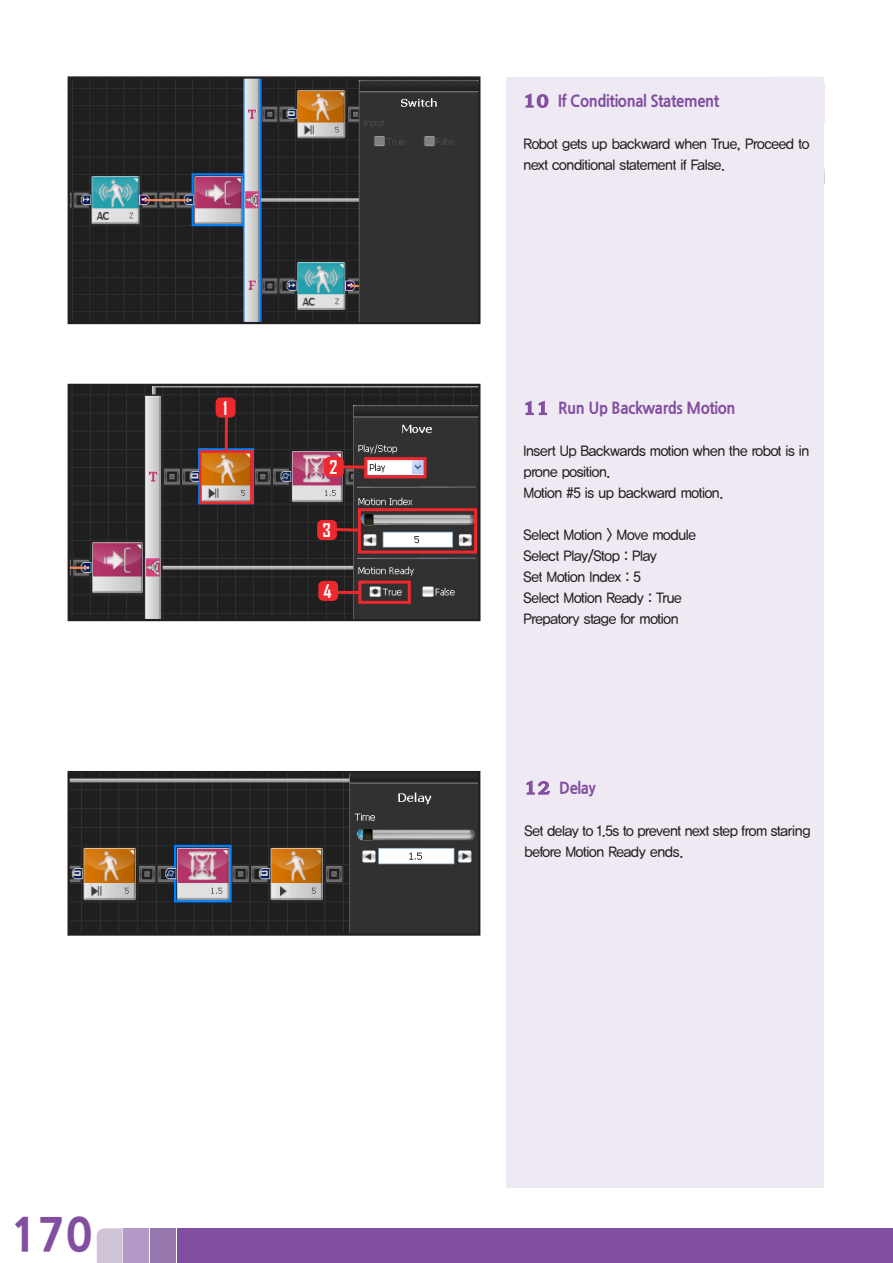
<style>
.page{position:relative;width:893px;height:1263px;background:#fff}
.page>*{position:absolute;margin:0;border:0;box-sizing:border-box;transform-origin:0 0}
.t1{font:700 45px "Nanum Gothic OTF Extra";color:#824fa0}
.t2{font:700 18px "Agency FB";color:#fff}
.t3{font:700 15.9px "Nanum Gothic OTF Extra";letter-spacing:-.025em;color:#824fa0;scale:.95 1}
.t4{font:14.4px/21px "YDVYGO13";letter-spacing:-.025em;color:#231f20;scale:.95 1}
.s1{font-family:"Nanum Myeongjo OTF Extra";font-size:16.2px}
</style>
<div class="page">
<svg style="left:97px;top:1228px;width:26px;height:35px"></svg>
<div style="left:123px;top:1228px;width:26px;height:35px;background:#b398c8"></div>
<div style="left:150px;top:1228px;width:26px;height:35px;background:#9576ad"></div>
<div style="left:177px;top:1228px;width:716px;height:35px;background:#824fa0"></div>
<div style="left:506px;top:78px;width:318px;height:1110px;background:#efe9f3"></div>
<svg style="left:526px;top:780px;width:25px;height:15px"></svg>
<img style="left:70px;top:774px;width:407px;height:159px">
<div style="left:67px;top:771px;width:413px;height:165px;border:2px solid #231f20"></div>
<svg style="left:525px;top:400px;width:23px;height:16px"></svg>
<img style="left:71px;top:387px;width:406px;height:231px">
<div style="left:68px;top:384px;width:412px;height:237px;border:2px solid #231f20"></div>
<div style="left:364px;top:457px;width:62px;height:21px;border:3px solid #ee292e"></div>
<svg style="left:344px;top:465px;width:21px;height:4px"></svg>
<div style="left:324px;top:457px;width:20px;height:20px;background:#ee292e;border-radius:5px"></div>
<div style="left:199px;top:450px;width:54px;height:54px;border:3px solid #ee292e"></div>
<hr style="left:225px;top:398px;width:3px;height:53px;background:#ee292e">
<div style="left:216px;top:398px;width:19px;height:20px;background:#ee292e;border-radius:5px"></div>
<svg style="left:525px;top:93px;width:24px;height:15px"></svg>
<img style="left:71px;top:79px;width:406px;height:242px">
<div style="left:68px;top:76px;width:412px;height:248px;border:2px solid #231f20"></div>
<div style="left:358px;top:580px;width:53px;height:24px;border:3px solid #ee292e"></div>
<hr style="left:334px;top:591px;width:26px;height:3px;background:#ee292e">
<div style="left:358px;top:508px;width:119px;height:46px;border:3px solid #ee292e"></div>
<svg style="left:316px;top:526px;width:45px;height:7px"></svg>
<div style="left:317px;top:520px;width:20px;height:20px;background:#ee292e;border-radius:5px"></div>
<div style="left:318px;top:581px;width:20px;height:20px;background:#ee292e;border-radius:5px"></div>
<p class="t2" style="left:223px;top:397px;width:6px">1</p>
<p class="t2" style="left:329px;top:456px;width:9px">2</p>
<p class="t2" style="left:322px;top:519px;width:10px">3</p>
<p class="t2" style="left:324px;top:580px;width:10px">4</p>
<h1 class="t1" style="left:11px;top:1207px;width:83px">170</h1>
<p class="t3" style="left:523px;top:91px;width:208px"><span class="s1">10</span> If Conditional Statement</p>
<p class="t4" style="left:523px;top:133px;width:303px">Robot gets up backward when True, Proceed to next conditional statement if False.</p>
<p class="t3" style="left:523px;top:399px;width:225px"><span class="s1">11</span> Run Up Backwards Motion</p>
<p class="t4" style="left:523px;top:440px;width:302px">Insert Up Backwards motion when the robot is in prone position.</p>
<p class="t4" style="left:523px;top:482px;width:212px">Motion #5 is up backward motion.</p>
<p class="t4" style="left:523px;top:524px;width:183px">Select Motion &gt; Move module</p>
<p class="t4" style="left:523px;top:545px;width:142px">Select Play/Stop : Play</p>
<p class="t4" style="left:523px;top:566px;width:125px">Set Motion Index : 5</p>
<p class="t4" style="left:523px;top:587px;width:168px">Select Motion Ready : True</p>
<p class="t4" style="left:523px;top:608px;width:165px">Prepatory stage for motion</p>
<p class="t3" style="left:525px;top:778px;width:76px"><span class="s1">12</span> Delay</p>
<p class="t4" style="left:525px;top:819px;width:303px">Set delay to 1.5s to prevent next step from staring before Motion Ready ends.</p>
</div>
